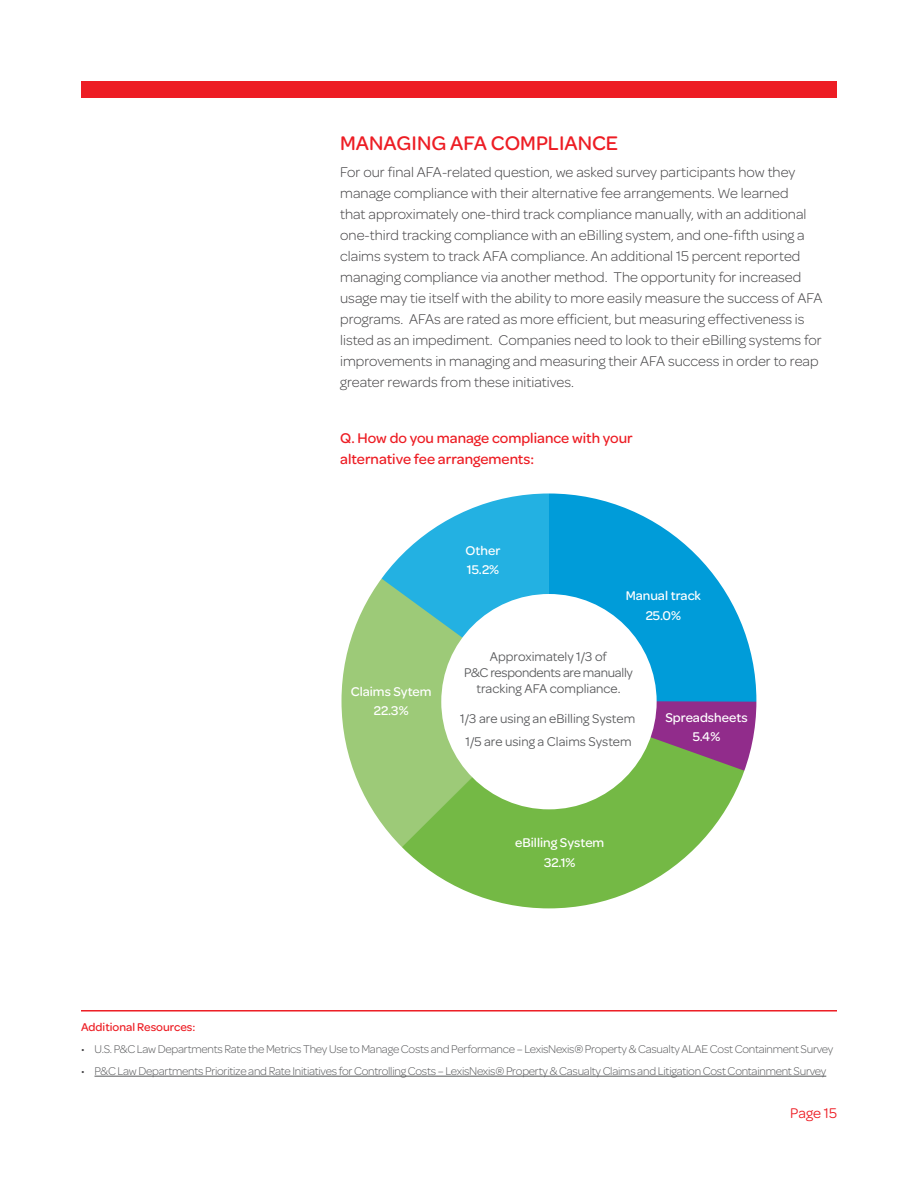
<style>
.page{position:relative;width:918px;height:1188px;background:#fff}
.page>*{position:absolute;margin:0;border:0;box-sizing:border-box;transform-origin:0 0}
.t1{font:500 21px "Omnes";color:#ed1d24}
.t2{font:300 15px/21px "Omnes";color:#414042}
.t3{font:500 15px/21px "Omnes";color:#ed1d24}
.t4{font:15px "Omnes";color:#ed1d24}
.t5{font:13.5px/16.2px "Omnes";color:#58595b;text-align:center}
.t6{font:500 13.5px/19.4px "Omnes";color:#fff;text-align:center}
.t7{font:300 12px "Omnes";letter-spacing:-.02em;color:#58595b}
.t8{font:500 12px "Omnes";color:#ed1d24}
.s1{color:#414042}
</style>
<div class="page">
<div style="left:81px;top:81px;width:756px;height:16px;background:#ed1d24"></div>
<hr style="left:94px;top:1076px;width:732px;height:1px;background:#58595b">
<hr style="left:81px;top:1010px;width:756px;height:2px;background:#ed1d24">
<svg style="left:343px;top:587px;width:54px;height:255px;fill:#9dca78"></svg>
<svg style="left:397px;top:772px;width:347px;height:135px;fill:#74b945"></svg>
<svg style="left:376px;top:495px;width:379px;height:277px;background:#77b1b0"></svg>
<svg style="left:549px;top:495px;width:206px;height:207px;fill:#009cd9"></svg>
<div style="left:321px;top:473px;width:456px;height:456px;border:21px solid #fff;border-radius:50%"></div>
<div style="left:441px;top:594px;width:216px;height:215px;background:#fff;border-radius:50%"></div>
<h1 class="t1" style="left:340px;top:128px;width:279px">MANAGING AFA COMPLIANCE</h1>
<p class="t2" style="left:340px;top:162px;width:484px">For our final AFA-related question, we asked survey participants how they manage compliance with their alternative fee arrangements. We learned<br>that approximately one-third track compliance manually, with an additional one-third tracking compliance with an eBilling system, and one-fifth using a claims system to track AFA compliance. An additional 15 percent reported managing compliance via another method. The opportunity for increased usage may tie itself with the ability to more easily measure the success of AFA programs. AFAs are rated as more efficient, but measuring effectiveness is listed as an impediment. Companies need to look to their eBilling systems for improvements in managing and measuring their AFA success in order to reap greater rewards from these initiatives.</p>
<p class="t3" style="left:340px;top:427px;width:294px">Q. How do you manage compliance with your alternative fee arrangements:</p>
<p class="t6" style="left:351px;top:681px;width:82px">Claims Sytem<br>22.3%</p>
<p class="t6" style="left:466px;top:540px;width:36px;text-align:left">Other<br>15.2%</p>
<p class="t6" style="left:626px;top:585px;width:77px">Manual track<br>25.0%</p>
<p class="t5" style="left:464px;top:647px;width:170px">Approximately 1/3 of<br>P&amp;C respondents are manually tracking AFA compliance.</p>
<p class="t5" style="left:460px;top:706px;width:176px;line-height:23px">1/3 are using an eBilling System<br>1/5 are using a Claims System</p>
<p class="t6" style="left:665px;top:707px;width:84px">Spreadsheets<br>5.4%</p>
<p class="t6" style="left:515px;top:832px;width:91px">eBilling System<br>32.1%</p>
<p class="t8" style="left:81px;top:1019px;width:116px">Additional Resources:</p>
<p class="t7" style="left:81px;top:1041px;width:754px"><span class="s1">•</span> U.S. P&amp;C Law Departments Rate the Metrics They Use to Manage Costs and Performance – LexisNexis® Property &amp; Casualty ALAE Cost Containment Survey</p>
<p class="t7" style="left:81px;top:1063px;width:747px"><span class="s1">•</span> P&amp;C Law Departments Prioritize and Rate Initiatives for Controlling Costs – LexisNexis® Property &amp; Casualty Claims and Litigation Cost Containment Survey</p>
<p class="t4" style="left:790px;top:1102px;width:48px">Page 15</p>
</div>
